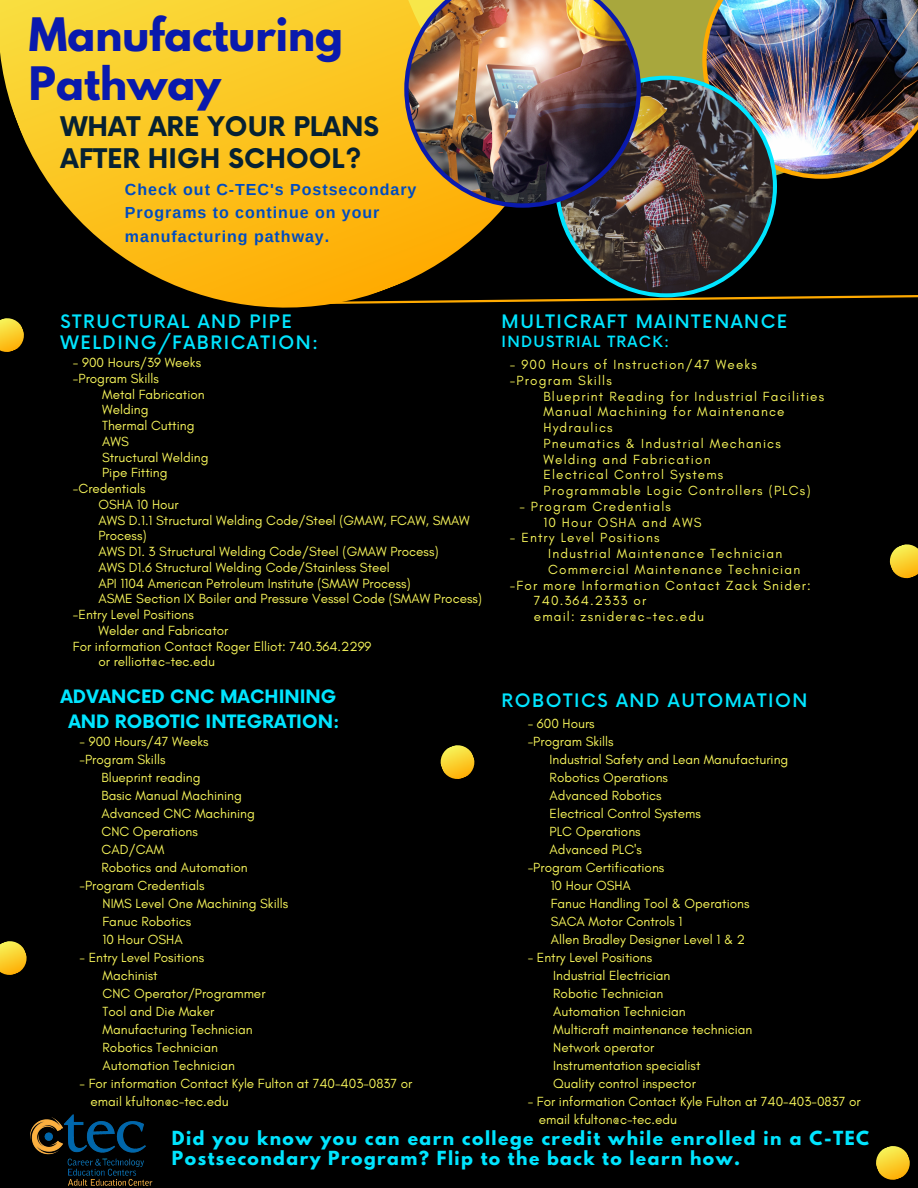
<style>
.page{position:relative;width:918px;height:1188px;background:#000}
.page>*{position:absolute;margin:0;border:0;box-sizing:border-box;transform-origin:0 0}
.t1{font:700 40.8px/48.3px "League Spartan";color:#0a1aad}
.t2{font:700 26.4px/31.5px "Now";color:#062133}
.t3{font:500 18.15px/21.3px "Now";letter-spacing:.085em;color:#00e5ff}
.t4{font:700 18px/24.8px "Now";color:#00e5ff;text-align:center}
.t5{font:700 17.25px/20.2px "League Spartan";letter-spacing:.085em;color:#00e5ff}
.t6{font:700 16.05px/23.7px "Arimo";letter-spacing:.06em;color:#004cc0}
.t7{font:500 15px "Now";letter-spacing:.085em;color:#00e5ff}
.t8{font:13.5px/18px "Glacial Indifference";color:#f6f45a}
.t9{font:13.5px/15.8px "Glacial Indifference";letter-spacing:.085em;color:#f6f45a}
</style>
<div class="page">
<svg style="left:657px;top:295px;width:261px;height:6px"></svg>
<svg style="left:0;top:0;width:657px;height:308px"></svg>
<svg style="left:388px;top:0;width:314px;height:189px;fill:#a8a73d"></svg>
<img style="left:702px;top:0;width:216px;height:179px">
<img style="left:555px;top:76px;width:222px;height:221px">
<svg style="left:0;top:318px;width:24px;height:34px"></svg>
<svg style="left:889px;top:544px;width:29px;height:35px"></svg>
<svg style="left:0;top:941px;width:27px;height:34px"></svg>
<img style="left:31px;top:1115px;width:121px;height:71px">
<img style="left:404px;top:0;width:237px;height:208px">
<svg style="left:876px;top:1146px;width:34px;height:34px"></svg>
<svg style="left:440px;top:745px;width:35px;height:34px"></svg>
<h1 class="t1" style="left:29px;top:16px;width:316px">Manufacturing<br>Pathway</h1>
<h2 class="t2" style="left:60px;top:113px;width:320px">WHAT ARE YOUR PLANS<br>AFTER HIGH SCHOOL?</h2>
<p class="t6" style="left:125px;top:177px;width:293px">Check out C-TEC's Postsecondary<br>Programs to continue on your manufacturing pathway.</p>
<h3 class="t3" style="left:60px;top:312px;width:259px">STRUCTURAL AND PIPE<br>WELDING/FABRICATION:</h3>
<p class="t8" style="left:73px;top:354px;width:130px;line-height:15.8px">- 900 Hours/39 Weeks -Program Skills</p>
<p class="t8" style="left:102px;top:385px;width:104px">Metal Fabrication</p>
<p class="t8" style="left:102px;top:401px;width:48px">Welding</p>
<p class="t8" style="left:102px;top:416px;width:94px">Thermal Cutting</p>
<p class="t8" style="left:102px;top:432px;width:28px">AWS</p>
<p class="t8" style="left:102px;top:448px;width:108px">Structural Welding</p>
<p class="t8" style="left:102px;top:464px;width:67px">Pipe Fitting</p>
<p class="t8" style="left:73px;top:479px;width:74px">-Credentials</p>
<p class="t8" style="left:99px;top:495px;width:82px">OSHA 10 Hour</p>
<p class="t8" style="left:99px;top:511px;width:373px">AWS D.1.1 Structural Welding Code/Steel (GMAW, FCAW, SMAW</p>
<p class="t8" style="left:99px;top:527px;width:50px">Process)</p>
<p class="t8" style="left:99px;top:542px;width:342px">AWS D1. 3 Structural Welding Code/Steel (GMAW Process)</p>
<p class="t8" style="left:99px;top:558px;width:293px">AWS D1.6 Structural Welding Code/Stainless Steel</p>
<p class="t8" style="left:99px;top:574px;width:314px">API 1104 American Petroleum Institute (SMAW Process)</p>
<p class="t8" style="left:99px;top:590px;width:385px">ASME Section IX Boiler and Pressure Vessel Code (SMAW Process)</p>
<p class="t8" style="left:73px;top:605px;width:122px">-Entry Level Positions</p>
<p class="t8" style="left:99px;top:621px;width:131px">Welder and Fabricator</p>
<p class="t8" style="left:73px;top:637px;width:300px">For information Contact Roger Elliot: 740.364.2299</p>
<p class="t8" style="left:99px;top:653px;width:118px">or relliott@c-tec.edu</p>
<h3 class="t4" style="left:61px;top:685px;width:280px">ADVANCED CNC MACHINING<br>AND ROBOTIC INTEGRATION:</h3>
<p class="t8" style="left:80px;top:732px;width:130px">- 900 Hours/47 Weeks -Program Skills</p>
<p class="t8" style="left:101px;top:768px;width:101px">Blueprint reading</p>
<p class="t8" style="left:101px;top:786px;width:142px">Basic Manual Machining</p>
<p class="t8" style="left:101px;top:804px;width:155px">Advanced CNC Machining</p>
<p class="t8" style="left:101px;top:822px;width:98px">CNC Operations</p>
<p class="t8" style="left:101px;top:840px;width:64px">CAD/CAM</p>
<p class="t8" style="left:101px;top:858px;width:148px">Robotics and Automation</p>
<p class="t8" style="left:80px;top:876px;width:126px">-Program Credentials</p>
<p class="t8" style="left:103px;top:894px;width:187px">NIMS Level One Machining Skills</p>
<p class="t8" style="left:103px;top:912px;width:90px">Fanuc Robotics</p>
<p class="t8" style="left:103px;top:930px;width:82px">10 Hour OSHA</p>
<p class="t8" style="left:103px;top:948px;width:164px;text-indent:-23px">- Entry Level Positions<br>Machinist<br>CNC Operator/Programmer<br>Tool and Die Maker<br>Manufacturing Technician<br>Robotics Technician<br>Automation Technician</p>
<p class="t8" style="left:91px;top:1074px;width:323px;text-indent:-11px">- For information Contact Kyle Fulton at 740-403-0837 or email kfulton@c-tec.edu</p>
<h3 class="t3" style="left:502px;top:312px;width:287px">MULTICRAFT MAINTENANCE</h3>
<p class="t7" style="left:502px;top:334px;width:169px">INDUSTRIAL TRACK:</p>
<p class="t9" style="left:510px;top:357px;width:248px">- 900 Hours of Instruction/47 Weeks -Program Skills</p>
<p class="t9" style="left:543px;top:388px;width:282px">Blueprint Reading for Industrial Facilities<br>Manual Machining for Maintenance<br>Hydraulics<br>Pneumatics &amp; Industrial Mechanics<br>Welding and Fabrication<br>Electrical Control Systems<br>Programmable Logic Controllers (PLCs)</p>
<p class="t9" style="left:543px;top:498px;width:160px;text-indent:-24px">- Program Credentials<br>10 Hour OSHA and AWS</p>
<p class="t9" style="left:510px;top:530px;width:151px">- Entry Level Positions</p>
<p class="t9" style="left:548px;top:546px;width:235px">Industrial Maintenance Technician</p>
<p class="t9" style="left:548px;top:561px;width:253px">Commercial Maintenance Technician</p>
<p class="t9" style="left:510px;top:577px;width:302px">-For more Information Contact Zack Snider:</p>
<p class="t9" style="left:534px;top:593px;width:114px">740.364.2333 or</p>
<p class="t9" style="left:534px;top:609px;width:172px">email: zsnider@c-tec.edu</p>
<h3 class="t3" style="left:502px;top:691px;width:307px">ROBOTICS AND AUTOMATION</h3>
<p class="t8" style="left:528px;top:714px;width:68px">- 600 Hours</p>
<p class="t8" style="left:528px;top:732px;width:87px">-Program Skills</p>
<p class="t8" style="left:550px;top:750px;width:240px">Industrial Safety and Lean Manufacturing</p>
<p class="t8" style="left:550px;top:768px;width:120px">Robotics Operations</p>
<p class="t8" style="left:550px;top:786px;width:113px">Advanced Robotics</p>
<p class="t8" style="left:550px;top:804px;width:153px">Electrical Control Systems</p>
<p class="t8" style="left:550px;top:822px;width:92px">PLC Operations</p>
<p class="t8" style="left:550px;top:840px;width:94px">Advanced PLC's</p>
<p class="t8" style="left:528px;top:858px;width:138px">-Program Certifications</p>
<p class="t8" style="left:551px;top:876px;width:82px">10 Hour OSHA</p>
<p class="t8" style="left:551px;top:894px;width:200px">Fanuc Handling Tool &amp; Operations</p>
<p class="t8" style="left:551px;top:912px;width:133px">SACA Motor Controls 1</p>
<p class="t8" style="left:551px;top:930px;width:196px">Allen Bradley Designer Level 1 &amp; 2</p>
<p class="t8" style="left:553px;top:948px;width:201px;text-indent:-26px">- Entry Level Positions<br>Industrial Electrician<br>Robotic Technician<br>Automation Technician<br>Multicraft maintenance technician<br>Network operator<br>Instrumentation specialist<br>Quality control inspector</p>
<p class="t8" style="left:539px;top:1092px;width:323px;text-indent:-11px">- For information Contact Kyle Fulton at 740-403-0837 or email kfulton@c-tec.edu</p>
<p class="t5" style="left:172px;top:1130px;width:699px">Did you know you can earn college credit while enrolled in a C-TEC<br>Postsecondary Program? Flip to the back to learn how.</p>
</div>
